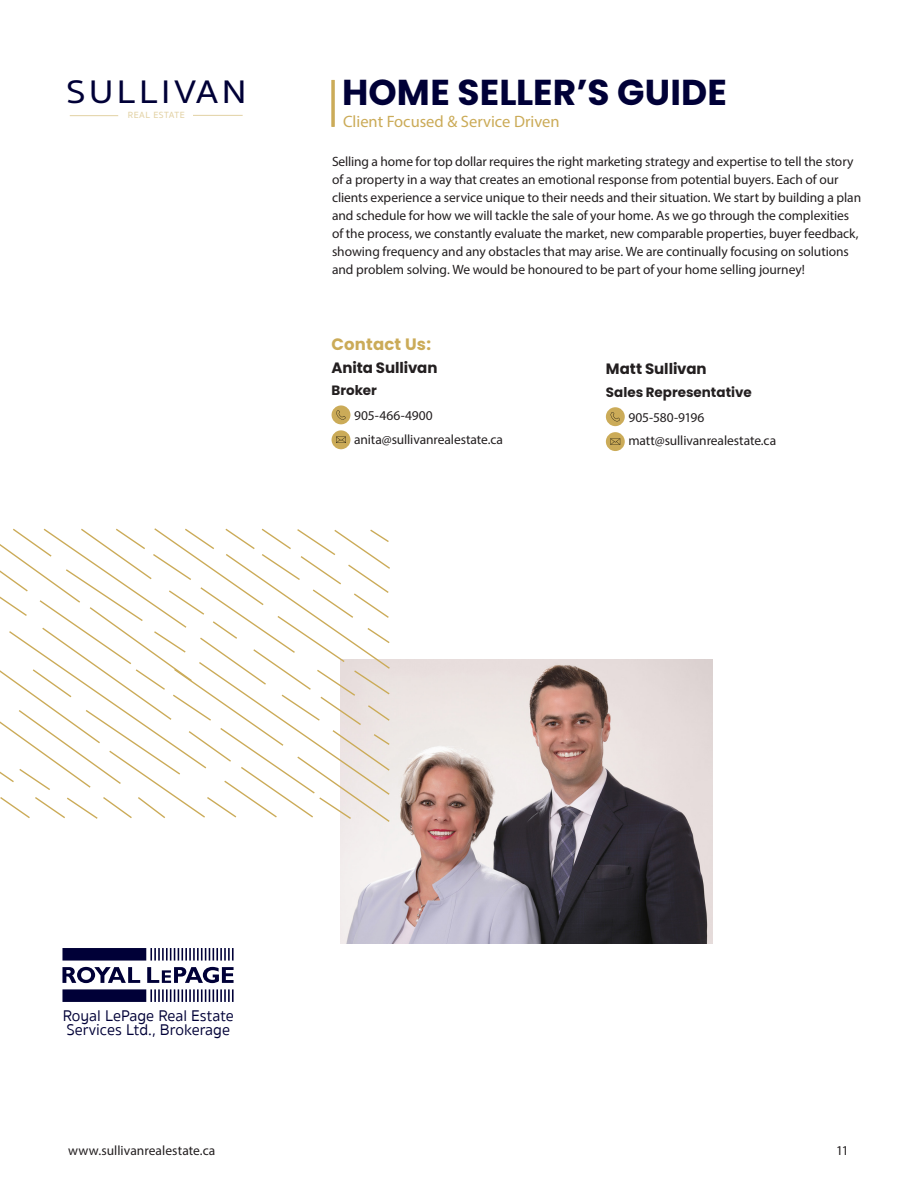
<style>
.page{position:relative;width:918px;height:1188px;background:#fff}
.page>*{position:absolute;margin:0;border:0;box-sizing:border-box;transform-origin:0 0}
.t1{font:700 36px "Poppins";letter-spacing:.005em;color:#000037}
.t2{font:500 33.45px "Sukhumvit Set";letter-spacing:.085em;color:#000037;scale:1.11 1}
.t3{font:16.5px "Myriad Pro";color:#cbab58}
.t4{font:700 16.5px "Poppins";letter-spacing:.01em;color:#cbab58}
.t5{font:15.9px/14.7px "Sukhumvit Set Text";color:#000037}
.t6{font:700 15px "Poppins";letter-spacing:-.005em;color:#231f20}
.t7{font:13.5px/18px "Myriad Pro";letter-spacing:-.005em;color:#231f20}
.t8{font:700 13.5px "Poppins";color:#231f20}
.t9{font:500 9.15px "Sukhumvit Set";letter-spacing:.05em;color:#e2d1a3}
</style>
<div class="page">
<hr style="left:70px;top:115px;width:48px;height:1px;background:#e2d1a3">
<hr style="left:193px;top:115px;width:50px;height:1px;background:#e2d1a3">
<img style="left:340px;top:659px;width:372px;height:284px">
<hr style="left:332px;top:80px;width:3px;height:47px;background:#cbab58">
<svg style="left:0;top:528px;width:392px;height:295px"></svg>
<div style="left:332px;top:405px;width:18px;height:19px;background:#cbab58;border-radius:50%"></div>
<svg style="left:336px;top:410px;width:10px;height:10px"></svg>
<div style="left:332px;top:430px;width:18px;height:19px;background:#cbab58;border-radius:50%"></div>
<svg style="left:336px;top:437px;width:10px;height:6px"></svg>
<div style="left:606px;top:407px;width:19px;height:19px;background:#cbab58;border-radius:50%"></div>
<svg style="left:611px;top:412px;width:9px;height:9px"></svg>
<div style="left:606px;top:432px;width:19px;height:19px;background:#cbab58;border-radius:50%"></div>
<svg style="left:610px;top:438px;width:10px;height:7px"></svg>
<svg style="left:62px;top:948px;width:172px;height:54px"></svg>
<h2 class="t2" style="left:66px;top:69px;width:164px">SULLIVAN</h2>
<p class="t9" style="left:128px;top:109px;width:58px">REAL ESTATE</p>
<p class="t1" style="left:342px;top:72px;width:386px">HOME SELLER’S GUIDE</p>
<p class="t3" style="left:343px;top:111px;width:218px">Client Focused &amp; Service Driven</p>
<p class="t7" style="left:332px;top:152px;width:531px">Selling a home for top dollar requires the right marketing strategy and expertise to tell the story of a property in a way that creates an emotional response from potential buyers. Each of our clients experience a service unique to their needs and their situation. We start by building a plan and schedule for how we will tackle the sale of your home. As we go through the complexities of the process, we constantly evaluate the market, new comparable properties, buyer feedback, showing frequency and any obstacles that may arise. We are continually focusing on solutions and problem solving. We would be honoured to be part of your home selling journey!</p>
<p class="t4" style="left:332px;top:335px;width:101px">Contact Us:</p>
<p class="t6" style="left:332px;top:359px;width:107px">Anita Sullivan</p>
<p class="t8" style="left:332px;top:383px;width:47px">Broker</p>
<p class="t7" style="left:354px;top:406px;width:80px">905-466-4900</p>
<p class="t7" style="left:354px;top:430px;width:151px">anita@sullivanrealestate.ca</p>
<p class="t6" style="left:606px;top:360px;width:102px">Matt Sullivan</p>
<p class="t8" style="left:606px;top:384px;width:147px">Sales Representative</p>
<p class="t7" style="left:628px;top:408px;width:78px">905-580-9196</p>
<p class="t7" style="left:628px;top:432px;width:149px">matt@sullivanrealestate.ca</p>
<p class="t5" style="left:63px;top:1008px;width:173px">Royal LePage Real Estate<br>Services Ltd., Brokerage</p>
<p class="t7" style="left:68px;top:1141px;width:149px">www.sullivanrealestate.ca</p>
<p class="t7" style="left:836px;top:1141px;width:14px">11</p>
</div>
